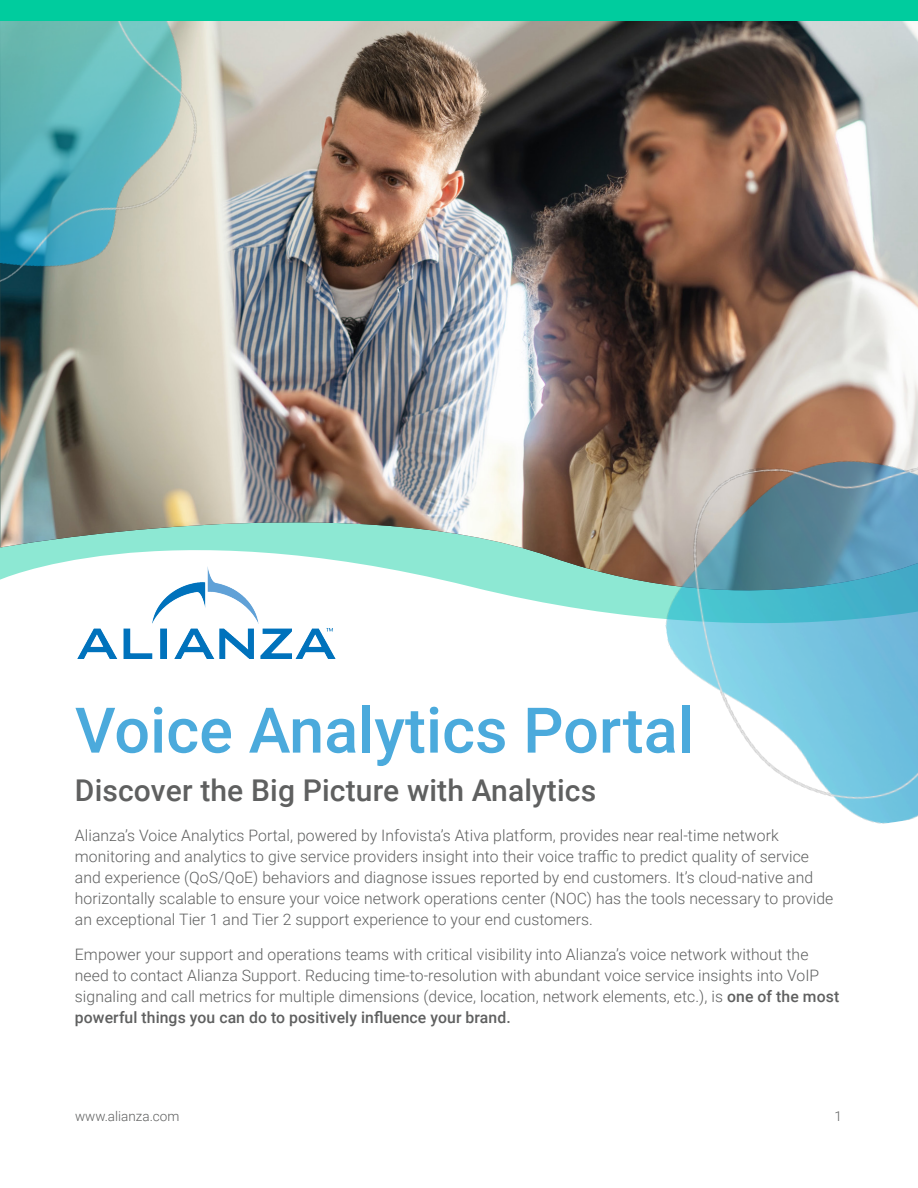
<style>
.page{position:relative;width:918px;height:1188px;background:#fff}
.page>*{position:absolute;margin:0;border:0;box-sizing:border-box;transform-origin:0 0}
.Headline_01{font:500 63px "Roboto";color:#4baadc}
.Body_text_medium{font:500 30px "Roboto";letter-spacing:.005em;color:#5f6060}
.Body_text_medium-2{font:300 15.75px/21px "Roboto";letter-spacing:.005em;color:#5f6060}
.t1{font:300 13.5px "Roboto";color:#5f6060}
.s1{font-weight:500}
</style>
<div class="page">
<img style="left:78px;top:628px;width:257px;height:30px">
<svg style="left:152px;top:592px;width:493px;height:32px"></svg>
<img style="left:0;top:21px;width:918px;height:571px">
<img style="left:645px;top:444px;width:273px;height:380px">
<img style="left:0;top:21px;width:238px;height:310px">
<div style="left:0;top:0;width:918px;height:21px;background:#00cc9e"></div>
<p class="Headline_01" style="left:75px;top:686px;width:620px">Voice Analytics Portal</p>
<p class="Body_text_medium" style="left:75px;top:769px;width:523px">Discover the Big Picture with Analytics</p>
<p class="Body_text_medium-2" style="left:75px;top:825px;width:760px">Alianza’s Voice Analytics Portal, powered by Infovista’s Ativa platform, provides near real-time network monitoring and analytics to give service providers insight into their voice traffic to predict quality of service and experience (QoS/QoE) behaviors and diagnose issues reported by end customers. It’s cloud-native and horizontally scalable to ensure your voice network operations center (NOC) has the tools necessary to provide an exceptional Tier 1 and Tier 2 support experience to your end customers.</p>
<p class="Body_text_medium-2" style="left:75px;top:943px;width:766px">Empower your support and operations teams with critical visibility into Alianza’s voice network without the need to contact Alianza Support. Reducing time-to-resolution with abundant voice service insights into VoIP signaling and call metrics for multiple dimensions (device, location, network elements, etc.), is <span class="s1">one of the most powerful things you can do to positively influence your brand.</span></p>
<p class="t1" style="left:75px;top:1106px;width:106px">www.alianza.com</p>
<p class="t1" style="left:834px;top:1106px;width:9px">1</p>
</div>
